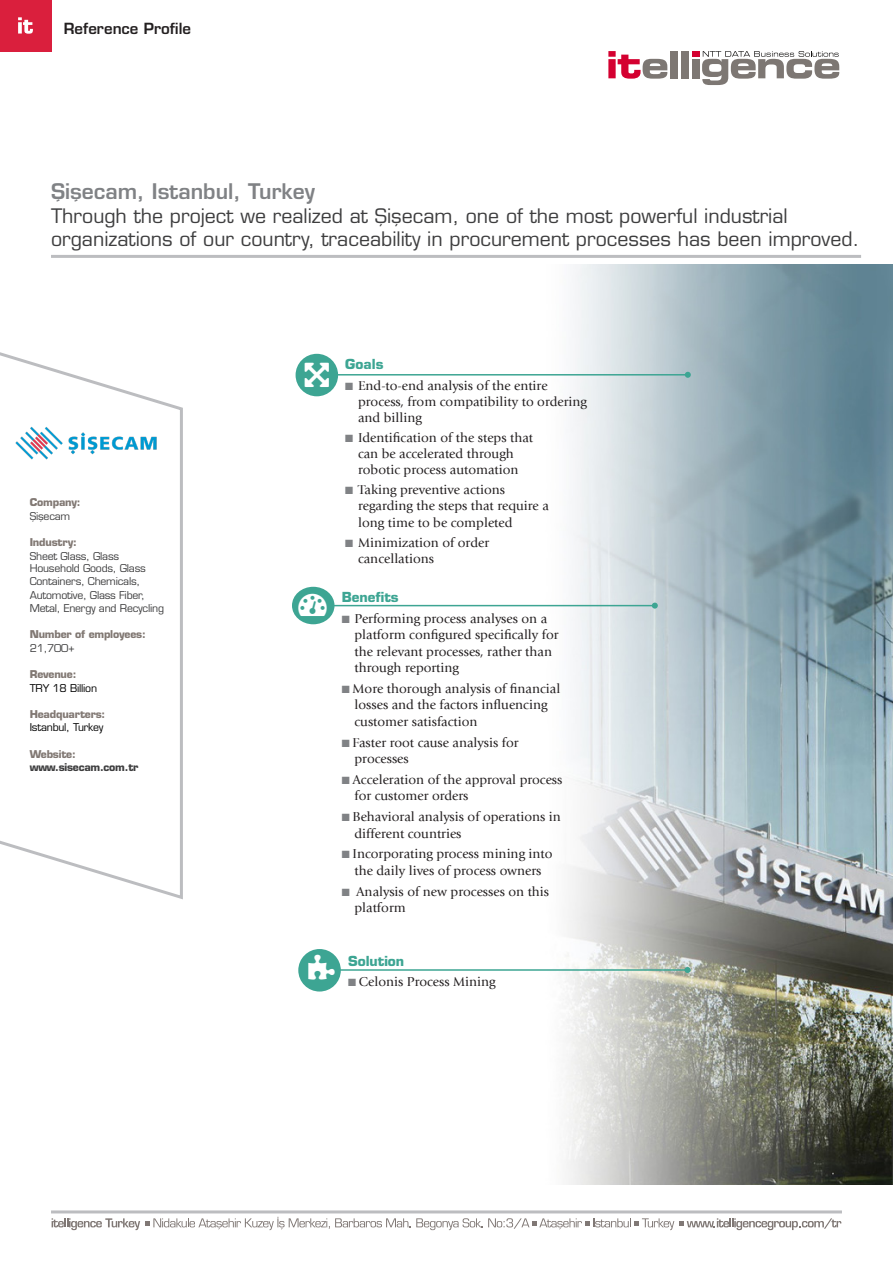
<style>
.page{position:relative;width:893px;height:1263px;background:#fff}
.page>*{position:absolute;margin:0;border:0;box-sizing:border-box;transform-origin:0 0}
.t1{font:600 21px "Eurostile LTCE";color:#808285}
.t2{font:500 19.5px "Eurostile LTCE";color:#3e3e3f}
.t3{font:600 15px "Eurostile LTCE";color:#231f20}
.Body_Copy{font:13.5px/16.5px "Giovanni LTCE";color:#231f20}
.Body_Copy-2{font:700 13.5px "Eurostile LTCE";color:#3da593}
.t4{font:500 10.5px/13.5px "Eurostile LTCE";letter-spacing:-.02em;color:#3e3e3f}
.t5{font:500 10.5px/13.5px "Eurostile LTCE";letter-spacing:-.02em;color:#000}
.t6{font:700 10.5px/13.5px "Eurostile LTCE";letter-spacing:-.02em;color:#817873}
.t7{font:700 10.5px/13.5px "Eurostile LTCE";letter-spacing:-.02em;color:#3e3e3f}
.s1{font-weight:500;color:#3e3e3f}
.s2{font-weight:700;color:#817873}
.s3{color:#817873}
.s4{color:#808285}
</style>
<div class="page">
<img style="left:528px;top:264px;width:365px;height:920px">
<div style="left:0;top:0;width:51px;height:51px;background:#da1f3d"></div>
<svg style="left:18px;top:17px;width:15px;height:17px"></svg>
<svg style="left:608px;top:51px;width:59px;height:28px"></svg>
<div style="left:670px;top:51px;width:7px;height:27px;background:#7d7773"></div>
<div style="left:681px;top:51px;width:7px;height:27px;background:#7d7773"></div>
<div style="left:692px;top:51px;width:7px;height:6px;background:#d40030"></div>
<div style="left:692px;top:59px;width:7px;height:19px;background:#7d7773"></div>
<svg style="left:702px;top:51px;width:137px;height:34px"></svg>
<svg style="left:0;top:352px;width:183px;height:548px"></svg>
<hr style="left:317px;top:374px;width:371px;height:1px;background:#3da593">
<svg style="left:685px;top:372px;width:6px;height:6px"></svg>
<div style="left:296px;top:354px;width:42px;height:42px;background:#3da593;border-radius:50%"></div>
<hr style="left:314px;top:605px;width:341px;height:1px;background:#3da593">
<svg style="left:652px;top:603px;width:6px;height:6px"></svg>
<div style="left:292px;top:587px;width:42px;height:37px;background:#3da593;border-radius:50%"></div>
<hr style="left:320px;top:969px;width:368px;height:2px;background:#3da593">
<svg style="left:685px;top:967px;width:6px;height:6px"></svg>
<div style="left:298px;top:949px;width:43px;height:42px;background:#3da593;border-radius:50%"></div>
<hr style="left:51px;top:255px;width:810px;height:3px;background:#bcbdc0">
<hr style="left:51px;top:1210px;width:791px;height:3px;background:#bcbdc0">
<img style="left:3px;top:411px;width:165px;height:64px">
<svg style="left:52px;top:1217px;width:789px;height:13px"></svg>
<p class="t3" style="left:64px;top:19px;width:129px">Reference Profile</p>
<p class="t1" style="left:51px;top:178px;width:266px">Şişecam, Istanbul, Turkey</p>
<p class="t2" style="left:51px;top:204px;width:738px">Through the project we realized at Şişecam, one of the most powerful industrial</p>
<p class="t2" style="left:51px;top:227px;width:810px">organizations of our country, traceability in procurement processes has been improved.</p>
<p class="t6" style="left:30px;top:496px;width:52px">Company:<br><span class="s1">Şişecam</span></p>
<p class="t4" style="left:30px;top:536px;width:91px"><span class="s2">Industry:<br></span>Sheet Glass, Glass</p>
<p class="t4" style="left:30px;top:561px;width:136px">Household Goods, Glass<br>Containers, Chemicals,<br>Automotive, Glass Fiber,<br>Metal, Energy and Recycling</p>
<p class="t6" style="left:30px;top:628px;width:118px">Number of employees:<br><span class="s1">21,700+</span></p>
<p class="t5" style="left:30px;top:668px;width:69px"><span class="s2">Revenue:<br></span>TRY 18 Billion</p>
<p class="t5" style="left:30px;top:707px;width:77px"><span class="s2">Headquarters:<br></span>Istanbul, Turkey</p>
<p class="t7" style="left:30px;top:747px;width:110px"><span class="s3">Website: </span>www.sisecam.com.tr</p>
<p class="Body_Copy-2" style="left:345px;top:356px;width:40px">Goals</p>
<p class="Body_Copy" style="left:358px;top:377px;width:230px;text-indent:-13px"><span class="s4">■</span> End-to-end analysis of the entire process, from compatibility to ordering and billing</p>
<p class="Body_Copy" style="left:345px;top:429px;width:189px;text-align:center"><span class="s4">■</span> Identification of the steps that can be accelerated through robotic process automation</p>
<p class="Body_Copy" style="left:358px;top:482px;width:192px;text-indent:-13px"><span class="s4">■</span> Taking preventive actions regarding the steps that require a long time to be completed</p>
<p class="Body_Copy" style="left:358px;top:534px;width:132px;text-indent:-13px"><span class="s4">■</span> Minimization of order cancellations</p>
<p class="Body_Copy-2" style="left:342px;top:588px;width:58px">Benefits</p>
<p class="Body_Copy" style="left:354px;top:610px;width:206px;text-indent:-13px"><span class="s4">■</span> Performing process analyses on a platform configured specifically for the relevant processes, rather than through reporting</p>
<p class="Body_Copy" style="left:354px;top:680px;width:207px;text-indent:-13px"><span class="s4">■</span> More thorough analysis of financial losses and the factors influencing customer satisfaction</p>
<p class="Body_Copy" style="left:354px;top:734px;width:166px;text-indent:-13px"><span class="s4">■</span> Faster root cause analysis for processes</p>
<p class="Body_Copy" style="left:354px;top:771px;width:209px;text-indent:-13px"><span class="s4">■</span> Acceleration of the approval process for customer orders</p>
<p class="Body_Copy" style="left:354px;top:808px;width:208px;text-indent:-13px"><span class="s4">■</span> Behavioral analysis of operations in different countries</p>
<p class="Body_Copy" style="left:342px;top:846px;width:212px;text-align:center"><span class="s4">■</span> Incorporating process mining into the daily lives of process owners</p>
<p class="Body_Copy" style="left:354px;top:883px;width:196px;text-indent:-13px"><span class="s4">■</span> Analysis of new processes on this platform</p>
<p class="Body_Copy-2" style="left:348px;top:952px;width:58px">Solution</p>
<p class="Body_Copy" style="left:348px;top:973px;width:149px"><span class="s4">■</span> Celonis Process Mining</p>
</div>
